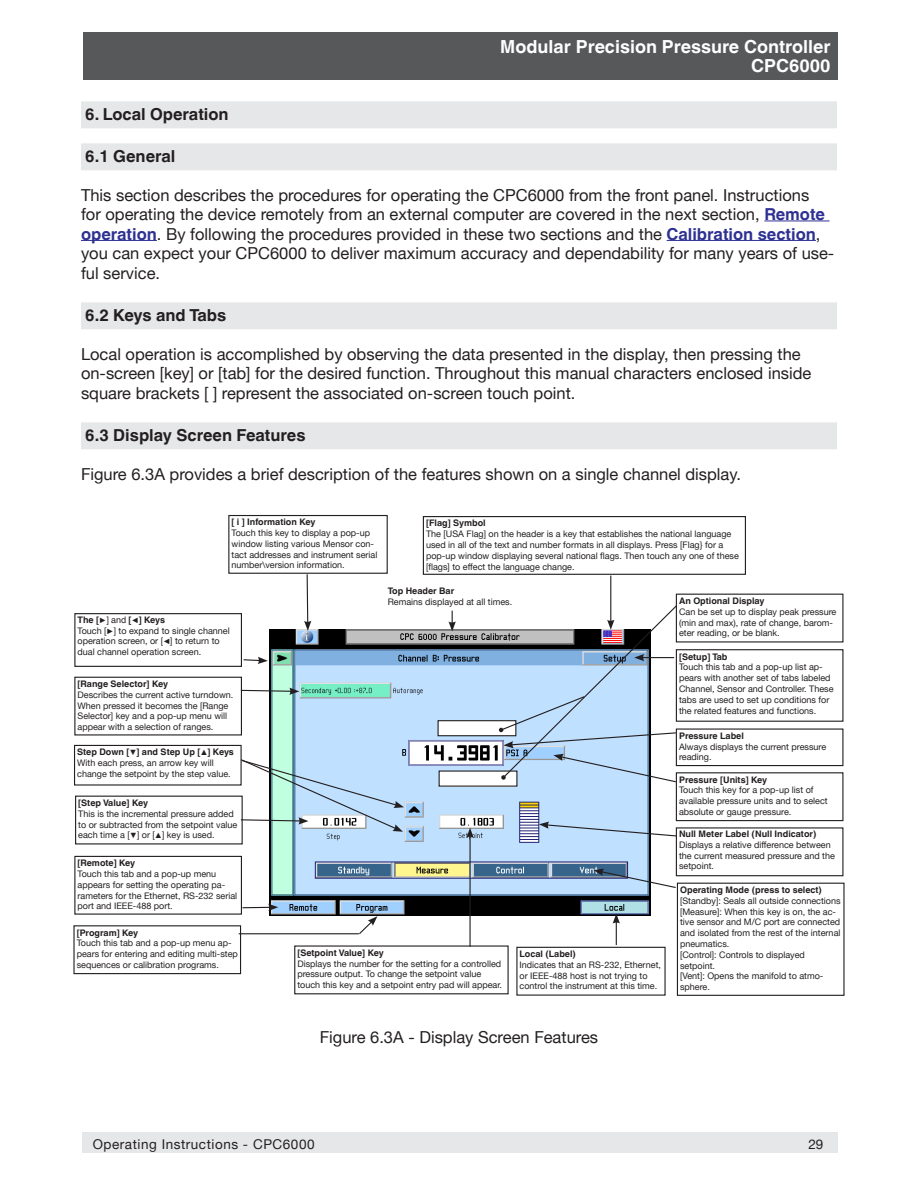
<style>
.page{position:relative;width:918px;height:1188px;background:#fff}
.page>*{position:absolute;margin:0;border:0;box-sizing:border-box;transform-origin:0 0}
.t1{font:700 18px/19.5px "Helvetica World";color:#fff;text-align:right}
._05_running_text{font:16.5px/19.5px "Helvetica Neue";color:#231f20}
.SubSubheadiline_grey{font:700 16.5px "Helvetica World";color:#231f20}
._04_Subheadline_grey{font:700 16.5px "Helvetica World";color:#231f20}
.t2{font:13.5px "Helvetica Neue";letter-spacing:.04em;color:#231f20}
.t3{font:9px/10.8px "Helvetica Neue";color:#231f20}
.s1{font-family:"Helvetica World";font-weight:700;color:#2e3192}
.s2{font-family:"Helvetica World";font-weight:700}
.s3{font-family:"Helvetica World"}
</style>
<div class="page">
<div style="left:83px;top:32px;width:754px;height:48px;background:#57585a"></div>
<div style="left:82px;top:1132px;width:756px;height:22px;background:#e6e7e9"></div>
<div style="left:81px;top:101px;width:756px;height:27px;background:#e6e7e9"></div>
<div style="left:81px;top:143px;width:756px;height:27px;background:#e6e7e9"></div>
<hr style="left:764px;top:221px;width:66px;height:1px;background:#2e3192">
<hr style="left:81px;top:240px;width:76px;height:1px;background:#2e3192">
<hr style="left:667px;top:240px;width:149px;height:1px;background:#2e3192">
<div style="left:81px;top:302px;width:756px;height:27px;background:#e6e7e9"></div>
<div style="left:81px;top:422px;width:756px;height:27px;background:#e6e7e9"></div>
<img style="left:270px;top:630px;width:380px;height:285px">
<div style="left:74px;top:613px;width:168px;height:54px;border:1px solid #231f20"></div>
<div style="left:74px;top:677px;width:168px;height:59px;border:1px solid #231f20"></div>
<div style="left:74px;top:745px;width:168px;height:41px;border:1px solid #231f20"></div>
<div style="left:74px;top:856px;width:168px;height:59px;border:1px solid #231f20"></div>
<div style="left:73px;top:925px;width:168px;height:49px;border:1px solid #231f20"></div>
<div style="left:294px;top:945px;width:215px;height:49px;border:1px solid #231f20"></div>
<div style="left:516px;top:947px;width:150px;height:49px;border:1px solid #231f20"></div>
<div style="left:677px;top:883px;width:168px;height:113px;border:1px solid #231f20"></div>
<div style="left:676px;top:594px;width:167px;height:49px;border:1px solid #231f20"></div>
<div style="left:676px;top:649px;width:167px;height:73px;border:1px solid #231f20"></div>
<div style="left:676px;top:728px;width:167px;height:38px;border:1px solid #231f20"></div>
<div style="left:676px;top:772px;width:167px;height:49px;border:1px solid #231f20"></div>
<div style="left:676px;top:827px;width:167px;height:49px;border:1px solid #231f20"></div>
<div style="left:423px;top:516px;width:323px;height:59px;border:1px solid #231f20"></div>
<div style="left:228px;top:515px;width:160px;height:59px;border:1px solid #231f20"></div>
<svg style="left:304px;top:573px;width:7px;height:58px"></svg>
<svg style="left:449px;top:611px;width:7px;height:20px"></svg>
<hr style="left:610px;top:576px;width:1px;height:46px;background:#231f20">
<svg style="left:243px;top:657px;width:25px;height:7px"></svg>
<svg style="left:240px;top:688px;width:59px;height:7px"></svg>
<svg style="left:358px;top:916px;width:19px;height:19px"></svg>
<hr style="left:469px;top:835px;width:2px;height:112px;background:#231f20">
<svg style="left:466px;top:828px;width:8px;height:10px"></svg>
<svg style="left:613px;top:914px;width:7px;height:31px"></svg>
<svg style="left:594px;top:869px;width:83px;height:20px"></svg>
<svg style="left:539px;top:822px;width:139px;height:15px"></svg>
<svg style="left:240px;top:758px;width:164px;height:74px"></svg>
<svg style="left:242px;top:904px;width:36px;height:7px"></svg>
<hr style="left:239px;top:933px;width:120px;height:1px;background:#231f20">
<div style="left:438px;top:721px;width:78px;height:15px;background:#fff"></div>
<div style="left:438px;top:720px;width:78px;height:16px;border:1px solid #231f20"></div>
<div style="left:439px;top:771px;width:78px;height:15px;background:#fff"></div>
<svg style="left:499px;top:604px;width:179px;height:179px"></svg>
<h1 class="t1" style="left:500px;top:37px;width:332px">Modular Precision Pressure Controller<br>CPC6000</h1>
<p class="_04_Subheadline_grey" style="left:85px;top:104px;width:145px">6. Local Operation</p>
<p class="SubSubheadiline_grey" style="left:85px;top:146px;width:92px">6.1 General</p>
<p class="_05_running_text" style="left:81px;top:185px;width:755px">This section describes the procedures for operating the CPC6000 from the front panel. Instructions<br>for operating the device remotely from an external computer are covered in the next section, <span class="s1">Remote operation</span>. By following the procedures provided in these two sections and the <span class="s1">Calibration section</span>, you can expect your CPC6000 to deliver maximum accuracy and dependability for many years of use&shy;ful service.</p>
<p class="SubSubheadiline_grey" style="left:85px;top:305px;width:143px">6.2 Keys and Tabs</p>
<p class="_05_running_text" style="left:81px;top:344px;width:732px">Local operation is accomplished by observing the data presented in the display, then pressing the on-screen [key] or [tab] for the desired function. Throughout this manual characters enclosed inside square brackets [ ] represent the associated on-screen touch point.</p>
<p class="SubSubheadiline_grey" style="left:85px;top:425px;width:222px">6.3 Display Screen Features</p>
<p class="_05_running_text" style="left:81px;top:464px;width:662px">Figure 6.3A provides a brief description of the features shown on a single channel display.</p>
<p class="t3" style="left:232px;top:517px;width:147px"><span class="s2">[ i ] Information Key<br></span>Touch this key to display a pop-up window listing various Mensor con&shy;tact addresses and instrument serial number\version information.</p>
<p class="t3" style="left:426px;top:518px;width:314px"><span class="s2">[Flag] Symbol<br></span>The [USA Flag] on the header is a key that establishes the national language used in all of the text and number formats in all displays. Press [Flag} for a pop-up window displaying several national flags. Then touch any one of these [flags] to effect the language change.</p>
<p class="t3" style="left:78px;top:614px;width:154px"><span class="s2">The [</span><span class="s3">▶] and</span> <span class="s2">[</span><span class="s3">◀</span><span class="s2">] Keys<br></span>Touch [<span class="s3">▶</span>] to expand to single channel operation screen, or [<span class="s3">◀</span>] to return to dual channel operation screen.</p>
<p class="t3" style="left:78px;top:678px;width:157px"><span class="s2">[Range Selector] Key<br></span>Describes the current active turndown.<br>When pressed it becomes the [Range Selector] key and a pop-up menu will appear with a selection of ranges.</p>
<p class="t3" style="left:77px;top:746px;width:158px"><span class="s2">Step Down [</span><span class="s3">▼</span><span class="s2">] and Step Up [</span><span class="s3">▲</span><span class="s2">] Keys<br></span>With each press, an arrow key will change the setpoint by the step value.</p>
<p class="t3" style="left:78px;top:797px;width:161px"><span class="s2">[Step Value] Key<br></span>This is the incremental pressure added to or subtracted from the setpoint value each time a [<span class="s3">▼</span>] or [<span class="s3">▲</span>] key is used.</p>
<p class="t3" style="left:78px;top:857px;width:161px"><span class="s2">[Remote] Key<br></span>Touch this tab and a pop-up menu appears for setting the operating pa&shy;rameters for the Ethernet, RS-232 serial port and IEEE-488 port.</p>
<p class="t3" style="left:77px;top:927px;width:163px"><span class="s2">[Program] Key<br></span>Touch this tab and a pop-up menu ap&shy;pears for entering and editing multi-step sequences or calibration programs.</p>
<p class="t3" style="left:388px;top:585px;width:126px"><span class="s2">Top Header Bar<br></span>Remains displayed at all times.</p>
<p class="t3" style="left:297px;top:947px;width:206px"><span class="s2">[Setpoint Value] Key<br></span>Displays the number for the setting for a controlled pressure output. To change the setpoint value touch this key and a setpoint entry pad will appear.</p>
<p class="t3" style="left:520px;top:948px;width:143px"><span class="s2">Local (Label)<br></span>Indicates that an RS-232, Ethernet, or IEEE-488 host is not trying to control the instrument at this time.</p>
<p class="_05_running_text" style="left:320px;top:1027px;width:280px">Figure 6.3A - Display Screen Features</p>
<p class="t3" style="left:679px;top:595px;width:159px"><span class="s2">An Optional Display<br></span>Can be set up to display peak pressure (min and max), rate of change, barom&shy;eter reading, or be blank.</p>
<p class="t3" style="left:679px;top:651px;width:156px"><span class="s2">[Setup] Tab<br></span>Touch this tab and a pop-up list ap&shy;pears with another set of tabs labeled<br>Channel, Sensor and Controller. These tabs are used to set up conditions for the related features and functions.</p>
<p class="t3" style="left:679px;top:730px;width:149px"><span class="s2">Pressure Label<br></span>Always displays the current pressure reading.</p>
<p class="t3" style="left:679px;top:774px;width:150px"><span class="s2">Pressure [Units] Key<br></span>Touch this key for a pop-up list of available pressure units and to select absolute or gauge pressure.</p>
<p class="t3" style="left:679px;top:828px;width:157px"><span class="s2">Null Meter Label (Null Indicator)<br></span>Displays a relative difference between the current measured pressure and the setpoint.</p>
<p class="t3" style="left:680px;top:884px;width:162px"><span class="s2">Operating Mode (press to select) </span>[Standby]: Seals all outside connections [Measure]: When this key is on, the ac&shy;tive sensor and M/C port are connected and isolated from the rest of the internal pneumatics.<br>[Control]: Controls to displayed setpoint.<br>[Vent]: Opens the manifold to atmo&shy;sphere.</p>
<h3 class="t2" style="left:93px;top:1136px;width:223px">Operating Instructions - CPC6000</h3>
<h3 class="t2" style="left:808px;top:1136px;width:17px">29</h3>
</div>
